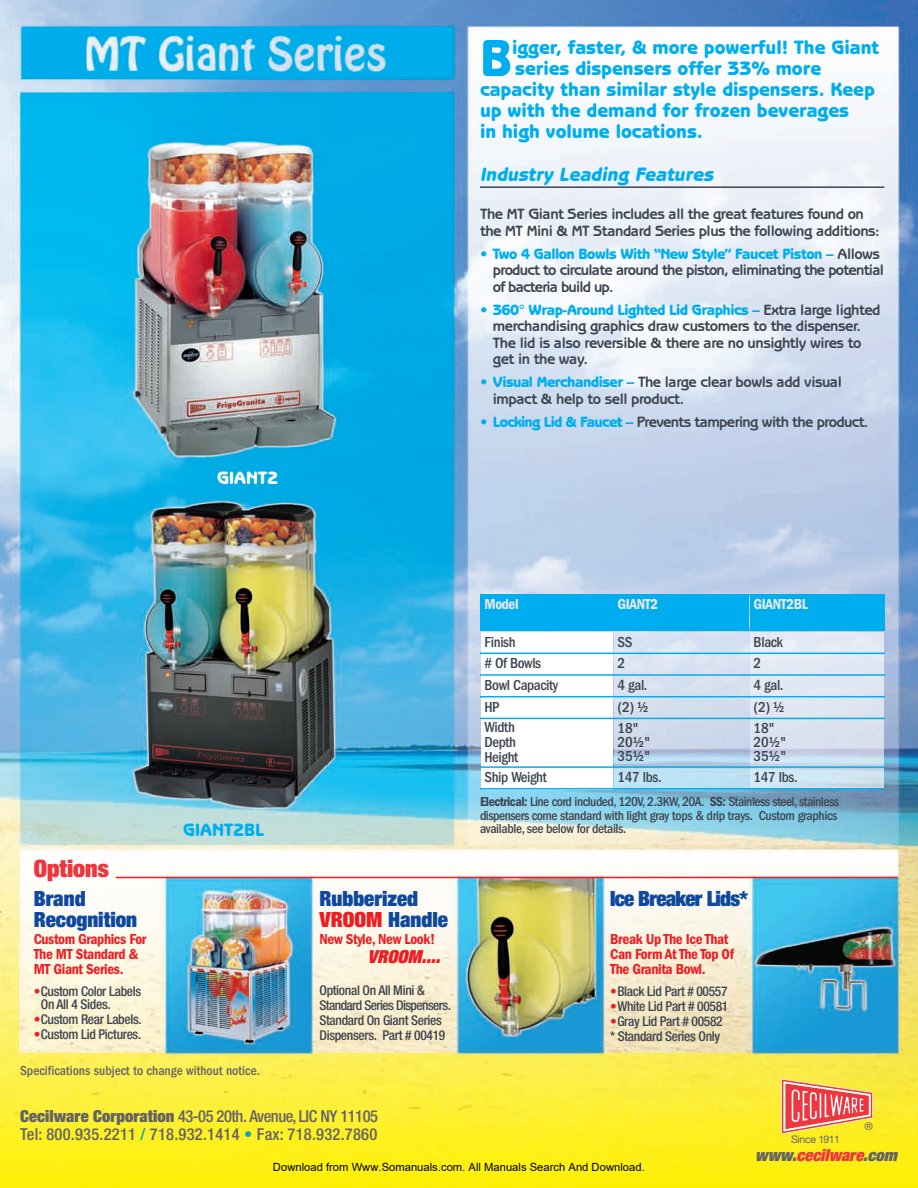
<style>
.page{position:relative;width:918px;height:1188px;background:#fff}
.page>*{position:absolute;margin:0;border:0;box-sizing:border-box;transform-origin:0 0}
.t1{font:800 52.5px "Benguiat Gothic";color:#00aeef}
.t2{font:900 condensed 24px "Helvetica Neue LT Std";color:#ee3640}
.t3{font:900 condensed 21px/21px "Helvetica Neue LT Std";color:#0f499d}
.t4{font:900 condensed 21px "Helvetica Neue LT Std";letter-spacing:-.035em;color:#0f499d}
.t5{font:800 19.5px "Benguiat Gothic";color:#00aeef}
.t6{font:italic 800 19.5px "Benguiat Gothic";letter-spacing:.005em;color:#00aeef}
.t7{font:italic 900 condensed 18px "Helvetica Neue LT Std";color:#ee1d23}
.t8{font:800 18px "Benguiat Gothic";color:#00aeef}
.t9{font:800 18px "Benguiat Gothic";color:#fff}
.t10{font:500 condensed 16.5px/18px "Helvetica Neue LT Std";letter-spacing:.015em;color:#636366}
.t11{font:italic 900 condensed 16.5px "Helvetica Neue LT Std";color:#ee3640}
.t12{font:700 15px/16.5px "Benguiat Gothic";letter-spacing:-.03em;color:#3e444f}
.t13{font:700 15px/16.5px "Benguiat Gothic";letter-spacing:-.05em;color:#3e444f}
.t14{font:500 condensed 15px/14.1px "ITC Franklin Gothic Std";letter-spacing:-.025em;color:#3e444f}
.t15{font:15px/15px "ITC Franklin Gothic Std Dm Cd";letter-spacing:-.025em;color:#ee1d23}
.t16{font:15px "ITC Franklin Gothic Std Dm Cd";letter-spacing:-.025em;color:#ece9e7}
.t17{font:500 condensed 13.5px/15px "Helvetica Neue LT Std";letter-spacing:-.025em;color:#3e444f}
.t18{font:500 condensed 13.5px/13.5px "ITC Franklin Gothic Std";letter-spacing:-.025em;color:#3e444f;text-align:justify}
.t19{font:500 condensed 13.5px "ITC Franklin Gothic Std";color:#636366}
.t20{font:11.25px "Arial";color:#000}
.t21{font:10.5px "Helvetica Neue LT Std";letter-spacing:-.03em;color:#636366}
.s1{font-weight:800;color:#00aeef}
.s2{font-weight:400;color:#ee1d23}
.s3{color:#ee1d23}
.s4{font-weight:900}
.s5{color:#00a8b9}
.s6{font-family:"ITC Franklin Gothic Std Dm Cd";font-weight:400;font-stretch:normal}
.s7{color:#636366}
</style>
<div class="page">
<img style="left:0;top:0;width:918px;height:1188px">
<svg style="left:781px;top:1079px;width:92px;height:55px;background:#f59567"></svg>
<div style="left:482px;top:632px;width:131px;height:21px;background:#fff"></div>
<img style="left:615px;top:632px;width:134px;height:42px">
<img style="left:751px;top:632px;width:133px;height:42px">
<div style="left:482px;top:653px;width:131px;height:22px;background:#fff"></div>
<div style="left:482px;top:675px;width:131px;height:22px;background:#fff"></div>
<img style="left:615px;top:676px;width:134px;height:90px">
<img style="left:751px;top:676px;width:133px;height:90px">
<div style="left:482px;top:697px;width:131px;height:21px;background:#fff"></div>
<div style="left:482px;top:718px;width:131px;height:49px;background:#fff"></div>
<div style="left:482px;top:767px;width:131px;height:23px;background:#fff"></div>
<div style="left:615px;top:768px;width:134px;height:20px;background:#bce3f3"></div>
<img style="left:751px;top:768px;width:133px;height:20px">
<hr style="left:480px;top:653px;width:405px;height:1px;background:#00aeef">
<hr style="left:480px;top:674px;width:405px;height:2px;background:#00aeef">
<hr style="left:480px;top:696px;width:405px;height:1px;background:#00aeef">
<hr style="left:480px;top:718px;width:405px;height:1px;background:#00aeef">
<hr style="left:480px;top:766px;width:405px;height:2px;background:#00aeef">
<hr style="left:480px;top:788px;width:405px;height:2px;background:#00aeef">
<div style="left:480px;top:594px;width:133px;height:37px;background:#00aeef"></div>
<div style="left:615px;top:594px;width:134px;height:37px;background:#00aeef"></div>
<div style="left:751px;top:594px;width:134px;height:37px;background:#00aeef"></div>
<hr style="left:480px;top:594px;width:405px;height:2px;background:#00aeef">
<hr style="left:480px;top:629px;width:405px;height:2px;background:#00aeef">
<hr style="left:480px;top:186px;width:404px;height:2px;background:#3e444f">
<hr style="left:116px;top:877px;width:782px;height:1px;background:#ee1d23">
<h1 class="t1" style="left:480px;top:39px;width:34px">B</h1>
<h3 class="t5" style="left:512px;top:40px;width:369px">igger, faster, &amp; more powerful! The Giant</h3>
<h3 class="t5" style="left:515px;top:61px;width:307px">series dispensers offer 33% more</h3>
<h3 class="t5" style="left:480px;top:82px;width:396px">capacity than similar style dispensers. Keep</h3>
<h3 class="t5" style="left:480px;top:103px;width:370px">up with the demand for frozen beverages</h3>
<h3 class="t5" style="left:480px;top:124px;width:224px">in high volume locations.</h3>
<h3 class="t6" style="left:480px;top:167px;width:235px">Industry Leading Features</h3>
<p class="t9" style="left:217px;top:471px;width:63px">GIANT2</p>
<p class="t12" style="left:480px;top:207px;width:401px">The MT Giant Series includes all the great features found on the MT Mini &amp; MT Standard Series plus the following additions:</p>
<p class="t13" style="left:493px;top:247px;width:393px;text-indent:-13px"><span class="s1">• Two 4 Gallon Bowls With “New Style” Faucet Piston –</span> Allows product to circulate around the piston, eliminating the potential of bacteria build up.</p>
<p class="t12" style="left:493px;top:303px;width:389px;text-indent:-13px"><span class="s1">• 360° Wrap-Around Lighted Lid Graphics –</span> Extra large lighted merchandising graphics draw customers to the dispenser.<br>The lid is also reversible &amp; there are no unsightly wires to get in the way.</p>
<p class="t12" style="left:493px;top:375px;width:351px;text-indent:-13px"><span class="s1">• Visual Merchandiser –</span> The large clear bowls add visual impact &amp; help to sell product.</p>
<p class="t12" style="left:480px;top:415px;width:390px"><span class="s1">• Locking Lid &amp; Faucet –</span> Prevents tampering with the product.</p>
<h2 class="t2" style="left:34px;top:860px;width:77px">Options</h2>
<p class="t8" style="left:183px;top:823px;width:82px">GIANT2BL</p>
<h3 class="t3" style="left:34px;top:890px;width:105px">Brand<br>Recognition</h3>
<p class="t15" style="left:34px;top:933px;width:114px">Custom Graphics For<br>The MT Standard &amp;<br>MT Giant Series.</p>
<p class="t17" style="left:41px;top:985px;width:102px;line-height:13.5px;text-indent:-7px"><span class="s2">•</span>Custom Color Labels<br>On All 4 Sides.</p>
<p class="t17" style="left:34px;top:1013px;width:109px"><span class="s3">•</span>Custom Rear Labels.</p>
<p class="t17" style="left:34px;top:1028px;width:109px"><span class="s3">•</span>Custom Lid Pictures.</p>
<p class="t19" style="left:20px;top:1066px;width:241px">Specifications subject to change without notice.</p>
<h3 class="t3" style="left:320px;top:890px;width:130px">Rubberized<br><span class="s3">VROOM</span> Handle</h3>
<p class="t15" style="left:320px;top:933px;width:117px">New Style, New Look!</p>
<p class="t7" style="left:368px;top:951px;width:74px">VROOM....</p>
<p class="t17" style="left:320px;top:984px;width:133px">Optional On All Mini &amp;<br>Standard Series Dispensers.<br>Standard On Giant Series<br>Dispensers. Part # 00419</p>
<p class="t10" style="left:20px;top:1108px;width:359px"><span class="s4">Cecilware Corporation</span> 43-05 20th. Avenue, LIC NY 11105<br>Tel: 800.935.2211 <span class="s5">/</span> 718.932.1414 <span class="s5">•</span> Fax: 718.932.7860</p>
<p class="t16" style="left:484px;top:599px;width:36px">Model</p>
<p class="t16" style="left:618px;top:599px;width:42px">GIANT2</p>
<p class="t16" style="left:754px;top:599px;width:56px">GIANT2BL</p>
<p class="t14" style="left:484px;top:636px;width:33px">Finish</p>
<p class="t14" style="left:618px;top:636px;width:16px">SS</p>
<p class="t14" style="left:754px;top:636px;width:31px">Black</p>
<p class="t14" style="left:484px;top:658px;width:58px"># Of Bowls</p>
<p class="t14" style="left:618px;top:658px;width:9px">2</p>
<p class="t14" style="left:754px;top:658px;width:9px">2</p>
<p class="t14" style="left:484px;top:679px;width:75px">Bowl Capacity</p>
<p class="t14" style="left:618px;top:679px;width:31px">4 gal.</p>
<p class="t14" style="left:754px;top:679px;width:31px">4 gal.</p>
<p class="t14" style="left:484px;top:701px;width:17px">HP</p>
<p class="t14" style="left:618px;top:701px;width:33px">(2) ½</p>
<p class="t14" style="left:754px;top:701px;width:33px">(2) ½</p>
<p class="t14" style="left:484px;top:721px;width:35px;line-height:14.5px">Width<br>Depth<br>Height</p>
<p class="t14" style="left:618px;top:722px;width:34px">18"<br>20½"<br>35½"</p>
<p class="t14" style="left:754px;top:722px;width:34px">18"<br>20½"<br>35½"</p>
<p class="t14" style="left:484px;top:771px;width:64px">Ship Weight</p>
<p class="t14" style="left:618px;top:771px;width:46px">147 lbs.</p>
<p class="t14" style="left:754px;top:771px;width:46px">147 lbs.</p>
<p class="t18" style="left:480px;top:796px;width:361px"><span class="s6">Electrical:</span> Line cord included, 120V, 2.3KW, 20A. <span class="s6">SS:</span> Stainless steel, stainless dispensers come standard with light gray tops &amp; drip trays. Custom graphics available, see below for details.</p>
<h3 class="t4" style="left:610px;top:891px;width:139px">Ice Breaker Lids*</h3>
<p class="t15" style="left:610px;top:933px;width:125px">Break Up The Ice That<br>Can Form At The Top Of<br>The Granita Bowl.</p>
<p class="t17" style="left:610px;top:984px;width:119px"><span class="s2">•</span>Black Lid Part # 00557</p>
<p class="t17" style="left:610px;top:999px;width:120px"><span class="s3">•</span>White Lid Part # 00581</p>
<p class="t17" style="left:610px;top:1014px;width:114px"><span class="s3">•</span>Gray Lid Part # 00582 * Standard Series Only</p>
<p class="t21" style="left:791px;top:1136px;width:50px">Since 1911</p>
<p class="t21" style="left:865px;top:1122px;width:10px">®</p>
<p class="t20" style="left:273px;top:1160px;width:373px">Download from Www.Somanuals.com. All Manuals Search And Download.</p>
<p class="t11" style="left:755px;top:1149px;width:143px"><span class="s7">www.</span>cecilware<span class="s7">.com</span></p>
</div>
